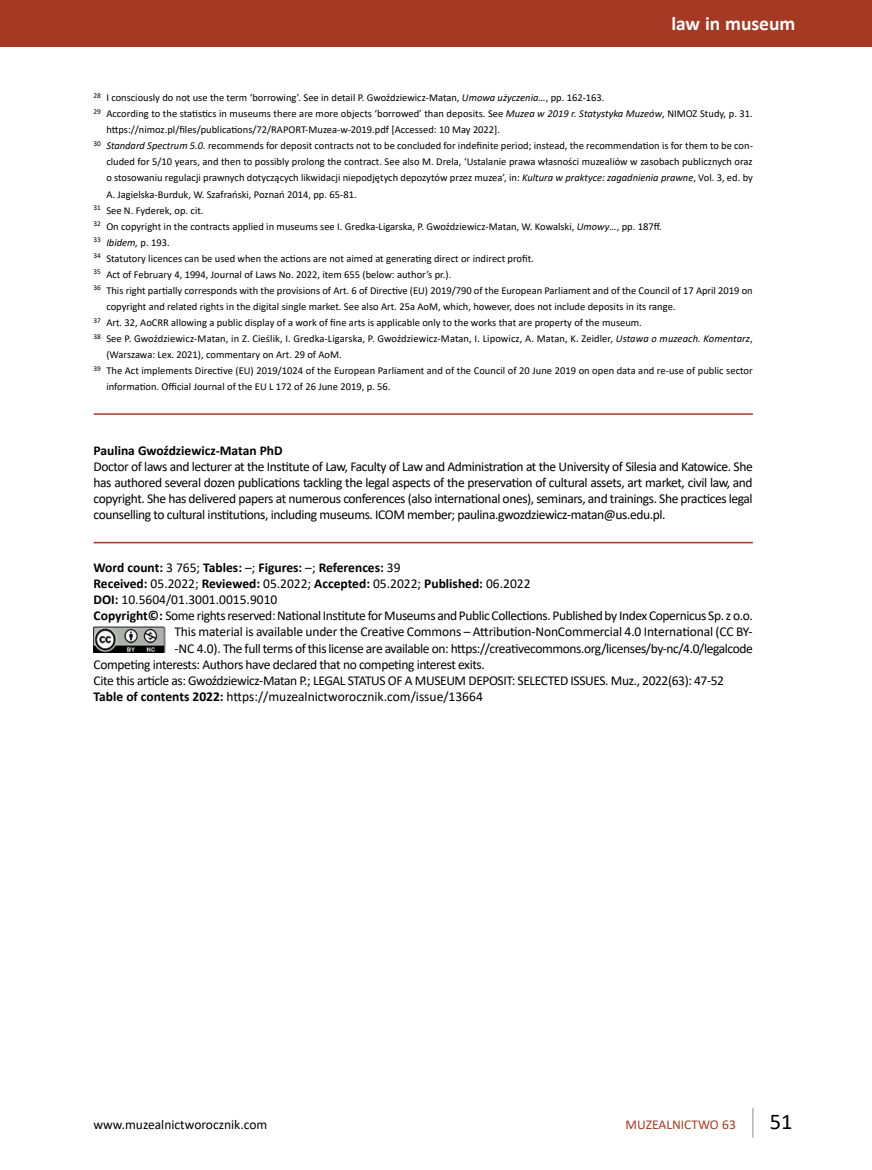
<style>
.page{position:relative;width:872px;height:1170px;background:#fff}
.page>*{position:absolute;margin:0;border:0;box-sizing:border-box;transform-origin:0 0}
.t1{font:22.5px "Calibri";color:#000}
.t2{font:700 19.5px "Calibri";color:#fff}
.t3{font:13.5px/16px "Calibri";letter-spacing:-.03em;color:#000;text-align:justify}
.t4{font:700 13.5px "Calibri";color:#000}
.t5{font:13.5px "Calibri";color:#000}
.t6{font:13.5px "Calibri";letter-spacing:-.01em;color:#000}
.t7{font:13.5px "Calibri";color:#a53923}
.t8{font:10.5px "Calibri";color:#000}
.t9{font:italic 10.5px "Calibri";color:#000}
.s1{font-style:italic}
.s2{font-style:normal}
.s3{font-weight:400}
.s4{font-weight:700}
</style>
<div class="page">
<hr style="left:752px;top:1107px;width:1px;height:30px;background:#b3b2b2">
<div style="left:0;top:0;width:872px;height:47px;background:#a53923"></div>
<hr style="left:94px;top:413px;width:659px;height:2px;background:#a53923">
<hr style="left:94px;top:542px;width:659px;height:1px;background:#a53923">
<img style="left:94px;top:627px;width:72px;height:25px">
<h2 class="t2" style="left:671px;top:10px;width:125px">law in museum</h2>
<p class="t8" style="left:94px;top:90px;width:512px"><sup>28</sup> I consciously do not use the term ‘borrowing’. See in detail P. Gwoździewicz-Matan, <span class="s1">Umowa użyczenia…</span>, pp. 162-163.</p>
<p class="t8" style="left:94px;top:106px;width:661px"><sup>29</sup> According to the statistics in museums there are more objects ‘borrowed’ than deposits. See <span class="s1">Muzea w 2019 r. Statystyka Muzeów</span>, NIMOZ Study, p. 31.</p>
<p class="t8" style="left:106px;top:122px;width:395px">https://nimoz.pl/files/publications/72/RAPORT-Muzea-w-2019.pdf [Accessed: 10 May 2022].</p>
<p class="t8" style="left:94px;top:138px;width:661px"><sup>30</sup> <span class="s1">Standard Spectrum 5.0.</span> recommends for deposit contracts not to be concluded for indefinite period; instead, the recommendation is for them to be con-</p>
<p class="t8" style="left:106px;top:155px;width:648px">cluded for 5/10 years, and then to possibly prolong the contract. See also M. Drela, ‘Ustalanie prawa własności muzealiów w zasobach publicznych oraz</p>
<p class="t8" style="left:106px;top:171px;width:648px">o stosowaniu regulacji prawnych dotyczących likwidacji niepodjętych depozytów przez muzea’, in: <span class="s1">Kultura w praktyce: zagadnienia prawne</span>, Vol. 3, ed. by</p>
<p class="t8" style="left:106px;top:187px;width:252px">A. Jagielska-Burduk, W. Szafrański, Poznań 2014, pp. 65-81.</p>
<p class="t8" style="left:94px;top:203px;width:112px"><sup>31</sup> See N. Fyderek, op. cit.</p>
<p class="t8" style="left:94px;top:219px;width:570px"><sup>32</sup> On copyright in the contracts applied in museums see I. Gredka-Ligarska, P. Gwoździewicz-Matan, W. Kowalski, <span class="s1">Umowy…</span>, pp. 187ff.</p>
<p class="t9" style="left:94px;top:235px;width:78px"><sup>33</sup> Ibidem, <span class="s2">p. 193.</span></p>
<p class="t8" style="left:94px;top:251px;width:442px"><sup>34</sup> Statutory licences can be used when the actions are not aimed at generating direct or indirect profit.</p>
<p class="t8" style="left:94px;top:267px;width:359px"><sup>35</sup> Act of February 4, 1994, Journal of Laws No. 2022, item 655 (below: author’s pr.).</p>
<p class="t8" style="left:94px;top:283px;width:660px"><sup>36</sup> This right partially corresponds with the provisions of Art. 6 of Directive (EU) 2019/790 of the European Parliament and of the Council of 17 April 2019 on</p>
<p class="t8" style="left:106px;top:299px;width:570px">copyright and related rights in the digital single market. See also Art. 25a AoM, which, however, does not include deposits in its range.</p>
<p class="t8" style="left:94px;top:315px;width:550px"><sup>37</sup> Art. 32, AoCRR allowing a public display of a work of fine arts is applicable only to the works that are property of the museum.</p>
<p class="t8" style="left:94px;top:331px;width:661px"><sup>38</sup> See P. Gwoździewicz-Matan, in Z. Cieślik, I. Gredka-Ligarska, P. Gwoździewicz-Matan, I. Lipowicz, A. Matan, K. Zeidler, <span class="s1">Ustawa o muzeach. Komentarz</span>,</p>
<p class="t8" style="left:106px;top:347px;width:237px">(Warszawa: Lex. 2021), commentary on Art. 29 of AoM.</p>
<p class="t8" style="left:94px;top:363px;width:661px"><sup>39</sup> The Act implements Directive (EU) 2019/1024 of the European Parliament and of the Council of 20 June 2019 on open data and re-use of public sector</p>
<p class="t8" style="left:106px;top:379px;width:286px">information. Official Journal of the EU L 172 of 26 June 2019, p. 56.</p>
<p class="t4" style="left:94px;top:440px;width:191px">Paulina Gwoździewicz-Matan PhD</p>
<p class="t3" style="left:94px;top:458px;width:660px">Doctor of laws and lecturer at the Institute of Law, Faculty of Law and Administration at the University of Silesia and Katowice. She has authored several dozen publications tackling the legal aspects of the preservation of cultural assets, art market, civil law, and copyright. She has delivered papers at numerous conferences (also international ones), seminars, and trainings. She practices legal counselling to cultural institutions, including museums. ICOM member; paulina.gwozdziewicz-matan@us.edu.pl.</p>
<p class="t4" style="left:94px;top:558px;width:308px">Word count: <span class="s3">3 765;</span> Tables: <span class="s3">–;</span> Figures: <span class="s3">–;</span> References: <span class="s3">39</span></p>
<p class="t4" style="left:94px;top:574px;width:438px">Received: <span class="s3">05.2022;</span> Reviewed: <span class="s3">05.2022;</span> Accepted: <span class="s3">05.2022;</span> Published: <span class="s3">06.2022</span></p>
<p class="t5" style="left:94px;top:590px;width:185px"><span class="s4">DOI:</span> 10.5604/01.3001.0015.9010</p>
<p class="t3" style="left:94px;top:607px;width:661px"><span class="s4">Copyright©:</span> Some rights reserved: National Institute for Museums and Public Collections. Published by Index Copernicus Sp. z o.o.</p>
<p class="t6" style="left:174px;top:622px;width:580px">This material is available under the Creative Commons – Attribution-NonCommercial 4.0 International (CC BY-</p>
<p class="t3" style="left:174px;top:639px;width:580px">-NC 4.0). The full terms of this license are available on: https://creativecommons.org/licenses/by-nc/4.0/legalcode</p>
<p class="t3" style="left:94px;top:655px;width:393px">Competing interests: Authors have declared that no competing interest exits.</p>
<p class="t3" style="left:94px;top:671px;width:632px">Cite this article as: Gwoździewicz-Matan P.; LEGAL STATUS OF A MUSEUM DEPOSIT: SELECTED ISSUES. Muz., 2022(63): 47-52</p>
<p class="t5" style="left:94px;top:686px;width:391px"><span class="s4">Table of contents 2022:</span> https://muzealnictworocznik.com/issue/13664</p>
<p class="t5" style="left:94px;top:1114px;width:175px">www.muzealnictworocznik.com</p>
<p class="t7" style="left:625px;top:1114px;width:112px">MUZEALNICTWO 63</p>
<h1 class="t1" style="left:770px;top:1105px;width:24px">51</h1>
</div>
